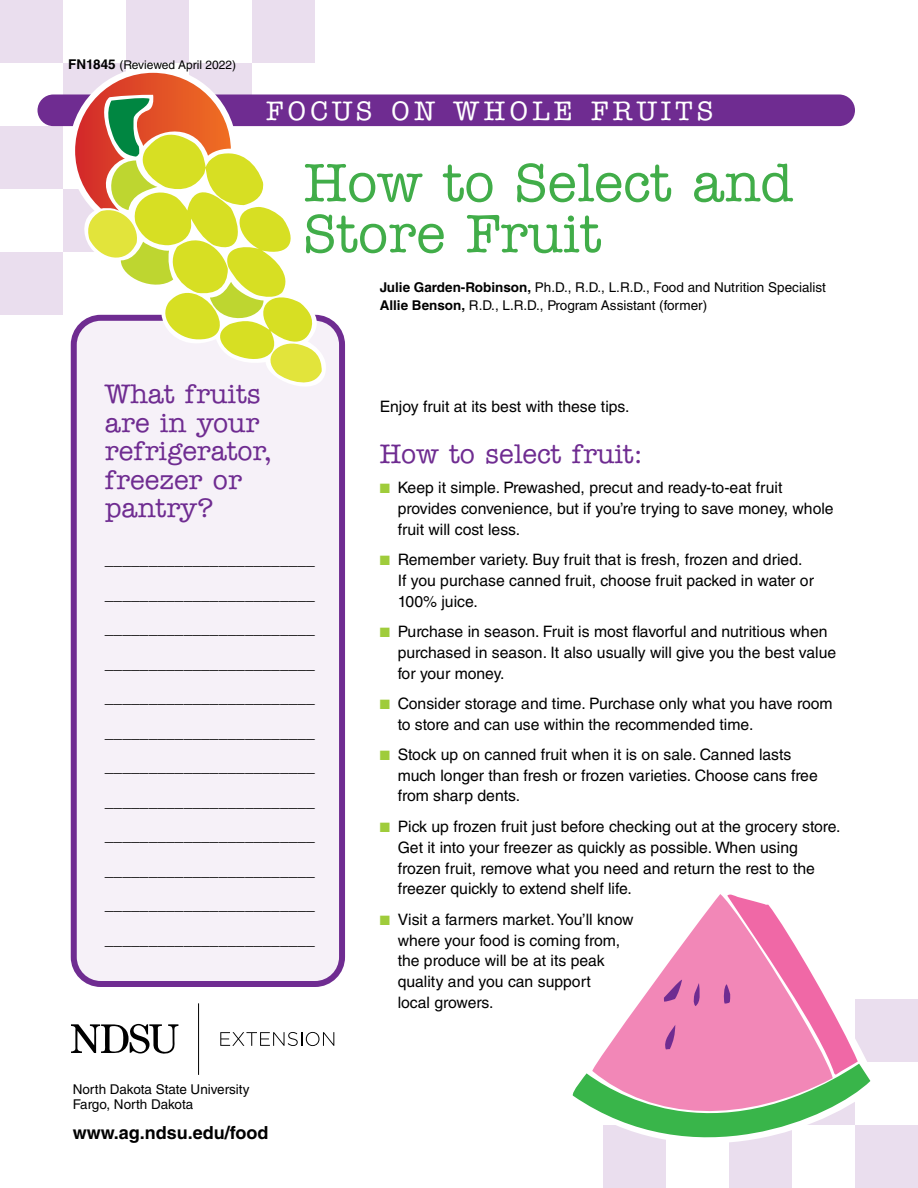
<style>
.page{position:relative;width:918px;height:1188px;background:#fff}
.page>*{position:absolute;margin:0;border:0;box-sizing:border-box;transform-origin:0 0}
.Headline{font:500 54px/51px "American Typewriter Std";color:#41ad49}
.Subhead_1{font:500 27px/28.5px "American Typewriter Std";color:#6f2c91}
.t1{font:500 27px "American Typewriter Std";letter-spacing:.16em;color:#fff}
.t2{font:700 18px "Helvetica LT Std";color:#000}
.Body_text{font:15.75px/21px "Helvetica LT Std";color:#000}
.Body_text-2{font:13.5px/15px "Helvetica LT Std";color:#000}
.t3{font:12px "Helvetica LT Std";color:#000}
.s1{font-weight:700;font-size:13.5px}
.s2{font-weight:700}
.s3{color:#9fcc3b}
</style>
<div class="page">
<div style="left:74px;top:318px;width:268px;height:666px;background:#f6f1f8;border-radius:27px"></div>
<div style="left:71px;top:315px;width:274px;height:672px;border:6px solid #6f2c91;border-radius:27px"></div>
<div style="left:0;top:0;width:63px;height:63px;background:#eadeee"></div>
<div style="left:63px;top:63px;width:63px;height:63px;background:#eadeee"></div>
<div style="left:126px;top:0;width:63px;height:63px;background:#eadeee"></div>
<div style="left:189px;top:63px;width:63px;height:63px;background:#eadeee"></div>
<div style="left:0;top:126px;width:63px;height:63px;background:#eadeee"></div>
<div style="left:63px;top:189px;width:63px;height:63px;background:#eadeee"></div>
<div style="left:0;top:252px;width:63px;height:63px;background:#eadeee"></div>
<div style="left:252px;top:0;width:63px;height:63px;background:#eadeee"></div>
<div style="left:38px;top:94px;width:817px;height:32px;background:#6f2c91;border-radius:16px"></div>
<div style="left:855px;top:1125px;width:63px;height:63px;background:#eadeee"></div>
<div style="left:855px;top:999px;width:63px;height:63px;background:#eadeee"></div>
<div style="left:729px;top:1125px;width:63px;height:63px;background:#eadeee"></div>
<div style="left:603px;top:1125px;width:63px;height:63px;background:#eadeee"></div>
<svg style="left:72px;top:70px;width:162px;height:162px;background:#e36449"></svg>
<div style="left:69px;top:67px;width:168px;height:168px;border:6px solid #fff;border-radius:50%"></div>
<svg style="left:83px;top:95px;width:244px;height:284px"></svg>
<svg style="left:86px;top:97px;width:236px;height:289px"></svg>
<svg style="left:572px;top:894px;width:298px;height:249px"></svg>
<svg style="left:71px;top:1024px;width:107px;height:30px"></svg>
<hr style="left:198px;top:1003px;width:1px;height:72px;background:#000">
<svg style="left:220px;top:1032px;width:114px;height:14px"></svg>
<p class="t3" style="left:68px;top:58px;width:169px"><span class="s1">FN1845</span> (Reviewed April 2022)</p>
<p class="t1" style="left:266px;top:96px;width:449px">FOCUS ON WHOLE FRUITS</p>
<p class="Headline" style="left:304px;top:158px;width:490px">How to Select and<br>Store Fruit</p>
<p class="Body_text-2" style="left:380px;top:280px;width:448px"><span class="s2">Julie Garden-Robinson,</span> Ph.D., R.D., L.R.D., Food and Nutrition Specialist</p>
<p class="Body_text-2" style="left:380px;top:298px;width:329px"><span class="s2">Allie Benson,</span> R.D., L.R.D., Program Assistant (former)</p>
<p class="Subhead_1" style="left:105px;top:380px;width:169px">What fruits are in your refrigerator, freezer or pantry?</p>
<p class="Body_text" style="left:105px;top:549px;width:212px">________________________</p>
<p class="Body_text" style="left:105px;top:584px;width:212px">________________________</p>
<p class="Body_text" style="left:105px;top:618px;width:212px">________________________</p>
<p class="Body_text" style="left:105px;top:653px;width:212px">________________________</p>
<p class="Body_text" style="left:105px;top:687px;width:212px">________________________</p>
<p class="Body_text" style="left:105px;top:722px;width:212px">________________________</p>
<p class="Body_text" style="left:105px;top:756px;width:212px">________________________</p>
<p class="Body_text" style="left:105px;top:791px;width:212px">________________________</p>
<p class="Body_text" style="left:105px;top:825px;width:212px">________________________</p>
<p class="Body_text" style="left:105px;top:860px;width:212px">________________________</p>
<p class="Body_text" style="left:105px;top:894px;width:212px">________________________</p>
<p class="Body_text" style="left:105px;top:929px;width:212px">________________________</p>
<p class="Body_text-2" style="left:73px;top:1082px;width:178px">North Dakota State University<br>Fargo, North Dakota</p>
<p class="t2" style="left:73px;top:1122px;width:197px">www.ag.ndsu.edu/food</p>
<p class="Body_text" style="left:380px;top:395px;width:251px">Enjoy fruit at its best with these tips.</p>
<p class="Subhead_1" style="left:380px;top:439px;width:265px">How to select fruit:</p>
<p class="Body_text" style="left:398px;top:476px;width:438px;text-indent:-18px"><span class="s3">■</span> Keep it simple. Prewashed, precut and ready-to-eat fruit provides convenience, but if you’re trying to save money, whole fruit will cost less.</p>
<p class="Body_text" style="left:398px;top:548px;width:418px;text-indent:-18px"><span class="s3">■</span> Remember variety. Buy fruit that is fresh, frozen and dried.<br>If you purchase canned fruit, choose fruit packed in water or<br>100% juice.</p>
<p class="Body_text" style="left:398px;top:620px;width:440px;text-indent:-18px"><span class="s3">■</span> Purchase in season. Fruit is most flavorful and nutritious when purchased in season. It also usually will give you the best value for your money.</p>
<p class="Body_text" style="left:398px;top:692px;width:436px;text-indent:-18px"><span class="s3">■</span> Consider storage and time. Purchase only what you have room to store and can use within the recommended time.</p>
<p class="Body_text" style="left:398px;top:743px;width:422px;text-indent:-18px"><span class="s3">■</span> Stock up on canned fruit when it is on sale. Canned lasts much longer than fresh or frozen varieties. Choose cans free from sharp dents.</p>
<p class="Body_text" style="left:398px;top:815px;width:444px;text-indent:-18px"><span class="s3">■</span> Pick up frozen fruit just before checking out at the grocery store.<br>Get it into your freezer as quickly as possible. When using frozen fruit, remove what you need and return the rest to the freezer quickly to extend shelf life.</p>
<p class="Body_text" style="left:398px;top:908px;width:237px;text-indent:-18px"><span class="s3">■</span> Visit a farmers market. You’ll know where your food is coming from, the produce will be at its peak quality and you can support<br>local growers.</p>
</div>
